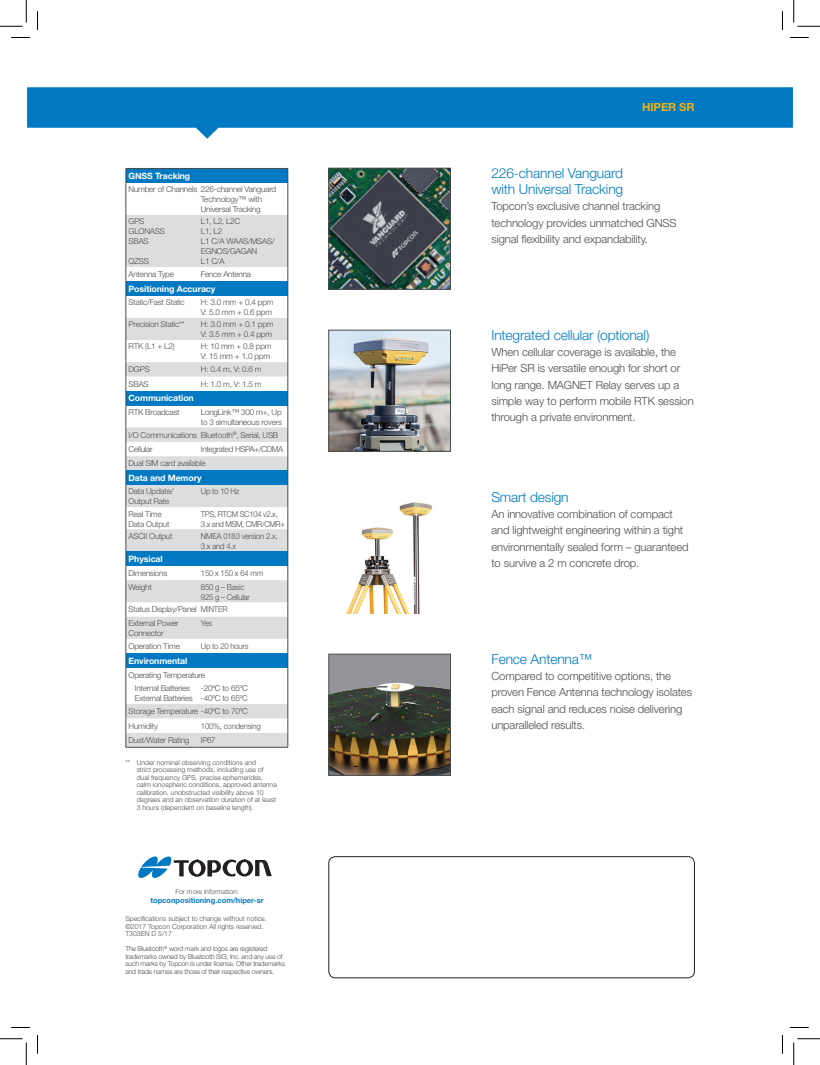
<style>
.page{position:relative;width:820px;height:1065px;background:#fff}
.page>*{position:absolute;margin:0;border:0;box-sizing:border-box;transform-origin:0 0}
.t1{font:300 13.75px/16.2px "Helvetica Neue LT Std";letter-spacing:-.01em;color:#0079c2}
.t2{font:300 11.25px/16.2px "Helvetica Neue LT Std";letter-spacing:-.01em;color:#4b4c4d}
.t3{font:700 11.25px "Helvetica Neue LT Std";letter-spacing:-.01em;color:#efb211}
.t4{font:700 8.75px "Helvetica Neue LT Std";letter-spacing:-.01em;color:#fff}
.t5{font:300 8.12px/10px "Helvetica Neue LT Std";letter-spacing:-.025em;color:#4b4c4d}
.t6{font:300 8.12px/10px "Helvetica Neue LT Std";letter-spacing:-.025em;color:#4b4c4d;scale:.95 1}
.t7{font:700 7.5px "Helvetica Neue LT Std";color:#0079c2}
.t8{font:300 6.88px/7.5px "Helvetica Neue LT Std";color:#4b4c4d}
.t9{font:300 6.88px/7.5px "Helvetica Neue LT Std";letter-spacing:-.03em;color:#4b4c4d}
</style>
<div class="page">
<svg style="left:27px;top:87px;width:765px;height:52px;fill:#0079c2"></svg>
<div style="left:328px;top:856px;width:366px;height:122px;border:1px solid #231f20;border-radius:7px"></div>
<svg style="left:138px;top:857px;width:133px;height:21px"></svg>
<img style="left:330px;top:170px;width:118px;height:117px">
<div style="left:328px;top:168px;width:122px;height:121px;border:1px solid #4b4c4d"></div>
<img style="left:330px;top:332px;width:118px;height:118px">
<div style="left:328px;top:330px;width:122px;height:122px;border:1px solid #4b4c4d"></div>
<img style="left:346px;top:502px;width:86px;height:111px">
<img style="left:330px;top:656px;width:118px;height:117px">
<div style="left:328px;top:654px;width:122px;height:121px;border:1px solid #4b4c4d"></div>
<div style="left:126px;top:168px;width:162px;height:15px;background:#0079c2"></div>
<svg style="left:127px;top:215px;width:160px;height:532px;fill:#e1e2e4"></svg>
<div style="left:126px;top:281px;width:162px;height:15px;background:#0079c2"></div>
<div style="left:126px;top:391px;width:162px;height:14px;background:#0079c2"></div>
<div style="left:126px;top:471px;width:162px;height:14px;background:#0079c2"></div>
<div style="left:126px;top:551px;width:162px;height:15px;background:#0079c2"></div>
<div style="left:126px;top:653px;width:162px;height:15px;background:#0079c2"></div>
<hr style="left:126px;top:168px;width:72px;height:1px;background:#4b4c4d">
<svg style="left:126px;top:169px;width:1px;height:14px"></svg>
<hr style="left:198px;top:168px;width:90px;height:1px;background:#4b4c4d">
<svg style="left:287px;top:169px;width:1px;height:14px"></svg>
<hr style="left:126px;top:183px;width:1px;height:32px;background:#4b4c4d">
<hr style="left:287px;top:183px;width:1px;height:32px;background:#4b4c4d">
<hr style="left:126px;top:215px;width:1px;height:52px;background:#4b4c4d">
<hr style="left:287px;top:215px;width:1px;height:52px;background:#4b4c4d">
<svg style="left:126px;top:267px;width:1px;height:480px"></svg>
<svg style="left:287px;top:267px;width:1px;height:480px"></svg>
<hr style="left:126px;top:747px;width:72px;height:1px;background:#4b4c4d">
<hr style="left:198px;top:747px;width:90px;height:1px;background:#4b4c4d">
<svg style="left:11px;top:37px;width:19px;height:1px"></svg>
<svg style="left:790px;top:37px;width:18px;height:1px"></svg>
<svg style="left:11px;top:1027px;width:19px;height:1px"></svg>
<svg style="left:790px;top:1027px;width:18px;height:1px"></svg>
<svg style="left:37px;top:11px;width:1px;height:19px"></svg>
<svg style="left:37px;top:1035px;width:1px;height:19px"></svg>
<svg style="left:781px;top:12px;width:1px;height:17px"></svg>
<svg style="left:781px;top:1035px;width:1px;height:18px"></svg>
<svg style="left:0;top:0;width:27px;height:27px"></svg>
<svg style="left:0;top:1039px;width:27px;height:26px"></svg>
<svg style="left:793px;top:0;width:26px;height:27px"></svg>
<svg style="left:793px;top:1039px;width:26px;height:26px"></svg>
<p class="t4" style="left:128px;top:170px;width:63px">GNSS Tracking</p>
<p class="t5" style="left:201px;top:184px;width:77px;text-indent:-72px">Number of Channels 226-channel Vanguard<br>Technology™ with<br>Universal Tracking</p>
<p class="t5" style="left:128px;top:216px;width:38px">GPS<br>GLONASS<br>SBAS</p>
<p class="t5" style="left:128px;top:256px;width:22px">QZSS</p>
<p class="t5" style="left:201px;top:216px;width:75px">L1, L2, L2C<br>L1, L2<br>L1 C/A WAAS/MSAS/<br>EGNOS/GAGAN<br>L1 C/A</p>
<p class="t5" style="left:128px;top:269px;width:47px">Antenna Type</p>
<p class="t5" style="left:201px;top:269px;width:52px">Fence Antenna</p>
<p class="t4" style="left:128px;top:283px;width:88px">Positioning Accuracy</p>
<p class="t5" style="left:128px;top:297px;width:58px">Static/Fast Static</p>
<p class="t5" style="left:201px;top:297px;width:74px">H: 3.0 mm + 0.4 ppm<br>V: 5.0 mm + 0.6 ppm</p>
<p class="t5" style="left:128px;top:319px;width:58px">Precision Static**</p>
<p class="t5" style="left:201px;top:319px;width:74px">H: 3.0 mm + 0.1 ppm<br>V: 3.5 mm + 0.4 ppm</p>
<p class="t5" style="left:128px;top:341px;width:48px">RTK (L1 + L2)</p>
<p class="t5" style="left:201px;top:341px;width:72px">H: 10 mm + 0.8 ppm<br>V: 15 mm + 1.0 ppm</p>
<p class="t5" style="left:128px;top:364px;width:23px">DGPS</p>
<p class="t5" style="left:201px;top:364px;width:62px">H: 0.4 m, V: 0.6 m</p>
<p class="t5" style="left:128px;top:379px;width:22px">SBAS</p>
<p class="t5" style="left:201px;top:379px;width:62px">H: 1.0 m, V: 1.5 m</p>
<p class="t4" style="left:128px;top:393px;width:67px">Communication</p>
<p class="t5" style="left:128px;top:407px;width:53px">RTK Broadcast</p>
<p class="t5" style="left:201px;top:407px;width:82px">LongLink™ 300 m+, Up to 3 simultaneous rovers</p>
<p class="t5" style="left:128px;top:427px;width:151px;line-height:14.4px">I/O Communications Bluetooth<sup>®</sup>, Serial, USB<br>Cellular</p>
<p class="t5" style="left:128px;top:442px;width:156px;line-height:14.4px;text-indent:72px">Integrated HSPA+/CDMA<br>Dual SIM card available</p>
<p class="t4" style="left:128px;top:472px;width:74px">Data and Memory</p>
<p class="t5" style="left:128px;top:486px;width:46px">Data Update/<br>Output Rate</p>
<p class="t6" style="left:201px;top:486px;width:42px">Up to 10 Hz</p>
<p class="t5" style="left:128px;top:509px;width:42px">Real Time<br>Data Output</p>
<p class="t6" style="left:201px;top:509px;width:90px">TPS, RTCM SC104 v2.x,<br>3.x and MSM, CMR/CMR+</p>
<p class="t5" style="left:128px;top:531px;width:45px">ASCII Output</p>
<p class="t6" style="left:201px;top:531px;width:82px">NMEA 0183 version 2.x,<br>3.x and 4.x</p>
<p class="t4" style="left:128px;top:553px;width:36px">Physical</p>
<p class="t5" style="left:128px;top:568px;width:40px">Dimensions</p>
<p class="t6" style="left:201px;top:568px;width:67px">150 x 150 x 64 mm</p>
<p class="t5" style="left:128px;top:582px;width:25px">Weight</p>
<p class="t6" style="left:201px;top:582px;width:53px">850 g – Basic<br>925 g – Cellular</p>
<p class="t5" style="left:128px;top:602px;width:100px;line-height:13.8px">Status Display/Panel MINTER<br>External Power</p>
<p class="t5" style="left:128px;top:628px;width:37px">Connector</p>
<p class="t6" style="left:201px;top:618px;width:13px">Yes</p>
<p class="t5" style="left:128px;top:641px;width:53px">Operation Time</p>
<p class="t6" style="left:201px;top:641px;width:52px">Up to 20 hours</p>
<p class="t4" style="left:128px;top:655px;width:60px">Environmental</p>
<p class="t5" style="left:135px;top:668px;width:72px;line-height:13.8px;text-indent:-6px">Operating Temperature<br>Internal Batteries</p>
<p class="t5" style="left:135px;top:693px;width:59px">External Batteries</p>
<p class="t5" style="left:201px;top:683px;width:48px">-20ºC to 65ºC -40ºC to 65ºC</p>
<p class="t5" style="left:128px;top:704px;width:121px;line-height:14.4px">Storage Temperature -40ºC to 70ºC<br>Humidity</p>
<p class="t6" style="left:201px;top:721px;width:64px">100%, condensing</p>
<p class="t5" style="left:128px;top:735px;width:62px">Dust/Water Rating</p>
<p class="t6" style="left:201px;top:735px;width:17px">IP67</p>
<p class="t8" style="left:137px;top:758px;width:142px;text-indent:-11px">** Under nominal observing conditions and<br>strict processing methods, including use of dual frequency GPS, precise ephemerides, calm ionospheric conditions, approved antenna calibration, unobstructed visibility above 10 degrees and an observation duration of at least 3 hours (dependent on baseline length).</p>
<p class="t8" style="left:175px;top:888px;width:65px">For more information:</p>
<p class="t7" style="left:150px;top:896px;width:115px">topconpositioning.com/hiper-sr</p>
<p class="t8" style="left:125px;top:915px;width:143px">Specifications subject to change without notice. ©2017 Topcon Corporation All rights reserved.<br>T303EN D 5/17</p>
<p class="t9" style="left:125px;top:945px;width:161px">The Bluetooth<sup>®</sup> word mark and logos are registered trademarks owned by Bluetooth SIG, Inc. and any use of such marks by Topcon is under license. Other trademarks and trade names are those of their respective owners.</p>
<h2 class="t3" style="left:641px;top:100px;width:54px">HIPER SR</h2>
<h1 class="t1" style="left:491px;top:165px;width:133px">226-channel Vanguard with Universal Tracking</h1>
<h2 class="t2" style="left:491px;top:198px;width:187px">Topcon’s exclusive channel tracking technology provides unmatched GNSS signal flexibility and expandability.</h2>
<h1 class="t1" style="left:491px;top:327px;width:159px">Integrated cellular (optional)</h1>
<h2 class="t2" style="left:491px;top:344px;width:204px">When cellular coverage is available, the HiPer SR is versatile enough for short or long range. MAGNET Relay serves up a simple way to perform mobile RTK session through a private environment.</h2>
<h1 class="t1" style="left:491px;top:489px;width:79px">Smart design</h1>
<h2 class="t2" style="left:491px;top:506px;width:198px">An innovative combination of compact and lightweight engineering within a tight environmentally sealed form – guaranteed to survive a 2 m concrete drop.</h2>
<h1 class="t1" style="left:491px;top:651px;width:102px">Fence Antenna™</h1>
<h2 class="t2" style="left:491px;top:668px;width:202px">Compared to competitive options, the proven Fence Antenna technology isolates each signal and reduces noise delivering unparalleled results.</h2>
</div>
